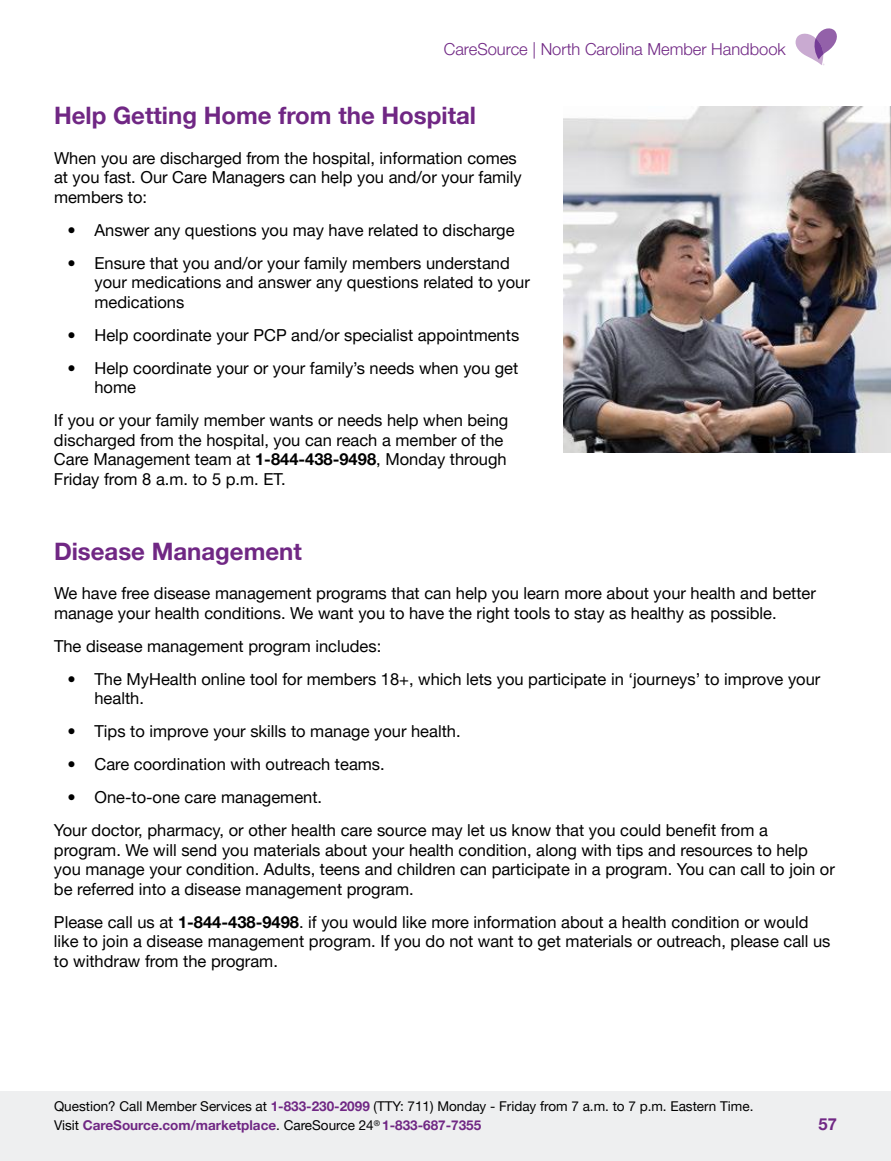
<style>
.page{position:relative;width:891px;height:1161px;background:#fff}
.page>*{position:absolute;margin:0;border:0;box-sizing:border-box;transform-origin:0 0}
.t1{font:700 24px "Helvetica Neue LT Pro";color:#702784}
.t2{font:16.5px/19.5px "Helvetica Neue LT Pro";color:#000}
.t3{font:300 16.5px "Helvetica Neue LT Pro";color:#702784}
.t4{font:700 16.5px "Helvetica Neue LT Pro";color:#702784}
.t5{font:13.5px/19.5px "Helvetica Neue LT Pro";color:#000}
.s1{font-weight:700}
.s2{font-weight:700;color:#702784}
</style>
<div class="page">
<div style="left:0;top:1091px;width:891px;height:70px;background:#eeeff0"></div>
<svg style="left:795px;top:28px;width:42px;height:37px"></svg>
<img style="left:563px;top:107px;width:328px;height:345px">
<p class="t3" style="left:444px;top:39px;width:344px">CareSource | North Carolina Member Handbook</p>
<h3 class="t1" style="left:54px;top:100px;width:424px">Help Getting Home from the Hospital</h3>
<p class="t2" style="left:54px;top:148px;width:469px">When you are discharged from the hospital, information comes at you fast. Our Care Managers can help you and/or your family members to:</p>
<p class="t2" style="left:67px;top:220px;width:449px">• Answer any questions you may have related to discharge</p>
<p class="t2" style="left:94px;top:253px;width:437px;text-indent:-27px">• Ensure that you and/or your family members understand your medications and answer any questions related to your medications</p>
<p class="t2" style="left:67px;top:325px;width:453px">• Help coordinate your PCP and/or specialist appointments</p>
<p class="t2" style="left:94px;top:358px;width:425px;text-indent:-27px">• Help coordinate your or your family’s needs when you get home</p>
<p class="t2" style="left:54px;top:410px;width:456px">If you or your family member wants or needs help when being discharged from the hospital, you can reach a member of the Care Management team at <span class="s1">1-844-438-9498</span>, Monday through Friday from 8 a.m. to 5 p.m. ET.</p>
<h3 class="t1" style="left:54px;top:536px;width:249px">Disease Management</h3>
<p class="t2" style="left:54px;top:583px;width:763px">We have free disease management programs that can help you learn more about your health and better manage your health conditions. We want you to have the right tools to stay as healthy as possible.</p>
<p class="t2" style="left:54px;top:636px;width:329px">The disease management program includes:</p>
<p class="t2" style="left:94px;top:669px;width:727px;text-indent:-27px">• The MyHealth online tool for members 18+, which lets you participate in ‘journeys’ to improve your health.</p>
<p class="t2" style="left:67px;top:721px;width:395px">• Tips to improve your skills to manage your health.</p>
<p class="t2" style="left:67px;top:754px;width:319px">• Care coordination with outreach teams.</p>
<p class="t2" style="left:67px;top:787px;width:256px">• One-to-one care management.</p>
<p class="t2" style="left:54px;top:820px;width:782px">Your doctor, pharmacy, or other health care source may let us know that you could benefit from a program. We will send you materials about your health condition, along with tips and resources to help you manage your condition. Adults, teens and children can participate in a program. You can call to join or be referred into a disease management program.</p>
<p class="t2" style="left:54px;top:912px;width:778px">Please call us at <span class="s1">1-844-438-9498</span>. if you would like more information about a health condition or would like to join a disease management program. If you do not want to get materials or outreach, please call us to withdraw from the program.</p>
<p class="t5" style="left:54px;top:1096px;width:701px">Question? Call Member Services at <span class="s2">1-833-230-2099</span> (TTY: 711) Monday - Friday from 7 a.m. to 7 p.m. Eastern Time.<br>Visit <span class="s2">CareSource.com/marketplace</span>. CareSource 24<sup>®</sup> <span class="s2">1-833-687-7355</span></p>
<p class="t4" style="left:819px;top:1114px;width:20px">57</p>
</div>
